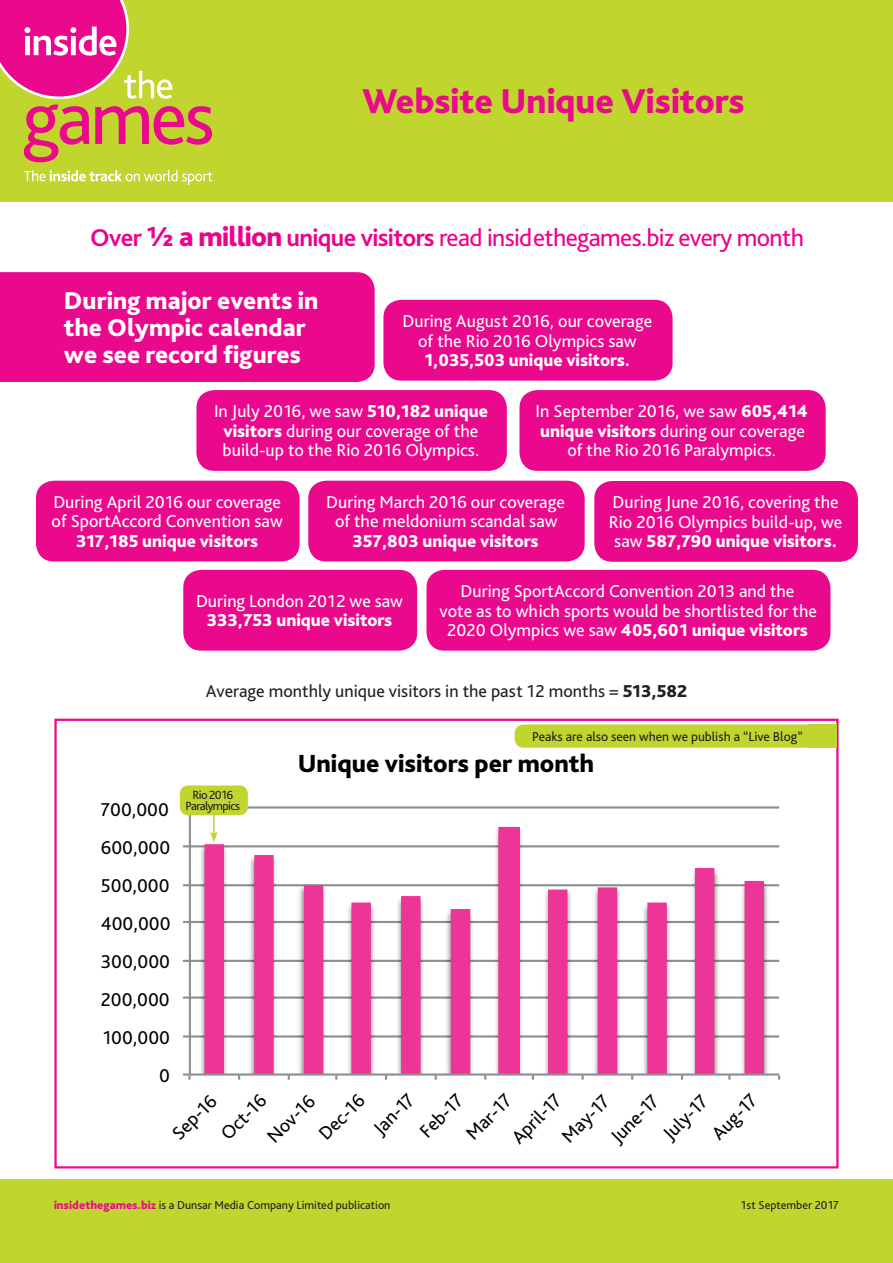
<style>
.page{position:relative;width:893px;height:1263px;background:#fff}
.page>*{position:absolute;margin:0;border:0;box-sizing:border-box;transform-origin:0 0}
.t1{font:800 36px "Bliss Pro";color:#ea098c}
.t2{font:800 25.95px "Bliss Pro";color:#000001}
.t3{font:25.5px "Bliss Pro";letter-spacing:-.025em;color:#ed028c}
.t4{font:800 25.5px/27px "Bliss Pro";color:#fff}
.t5{font:19.5px "Bliss Pro";color:#000001}
.t6{font:18px/19.5px "Bliss Pro";color:#fff;text-align:center}
.t7{font:800 18px "Bliss Pro";color:#fff}
.t8{font:18px "Bliss Pro";color:#231f20}
.t9{font:13.5px "Bliss Pro";color:#231f20}
.t10{font:12.45px/11.2px "Bliss Pro";letter-spacing:-.05em;color:#231f20;text-align:center}
.t11{font:12px "Bliss Pro";color:#231f20}
.s1{font-weight:700}
.s2{font-weight:800;font-size:28.5px}
.s3{font-weight:800}
.s4{font-weight:800;color:#ea098c}
</style>
<div class="page">
<div style="left:0;top:1179px;width:893px;height:84px;background:#c1d52f"></div>
<div style="left:0;top:0;width:893px;height:201px;background:#c1d52f"></div>
<svg style="left:24px;top:170px;width:189px;height:15px"></svg>
<svg style="left:24px;top:105px;width:188px;height:57px"></svg>
<svg style="left:0;top:0;width:172px;height:99px"></svg>
<div style="left:183px;top:570px;width:234px;height:81px;background:#ea098c;border-radius:18px"></div>
<div style="left:383px;top:300px;width:290px;height:81px;background:#ea098c;border-radius:18px"></div>
<div style="left:594px;top:481px;width:264px;height:81px;background:#ea098c;border-radius:18px"></div>
<div style="left:426px;top:570px;width:404px;height:81px;background:#ea098c;border-radius:18px"></div>
<div style="left:196px;top:390px;width:311px;height:81px;background:#ea098c;border-radius:18px"></div>
<div style="left:308px;top:481px;width:277px;height:80px;background:#ea098c;border-radius:18px"></div>
<div style="left:36px;top:481px;width:264px;height:80px;background:#ea098c;border-radius:18px"></div>
<div style="left:519px;top:390px;width:307px;height:81px;background:#ea098c;border-radius:18px"></div>
<hr style="left:189px;top:1035px;width:590px;height:2px;background:#8d9091">
<hr style="left:189px;top:996px;width:590px;height:3px;background:#8d9091">
<hr style="left:189px;top:960px;width:590px;height:2px;background:#8d9091">
<hr style="left:189px;top:921px;width:590px;height:2px;background:#8d9091">
<hr style="left:189px;top:884px;width:590px;height:2px;background:#8d9091">
<hr style="left:189px;top:845px;width:590px;height:2px;background:#8d9091">
<hr style="left:189px;top:806px;width:590px;height:2px;background:#8d9091">
<img style="left:196px;top:826px;width:577px;height:247px">
<svg style="left:205px;top:827px;width:559px;height:246px"></svg>
<hr style="left:189px;top:808px;width:2px;height:266px;background:#8d9091">
<svg style="left:183px;top:1035px;width:6px;height:2px"></svg>
<svg style="left:183px;top:996px;width:6px;height:3px"></svg>
<svg style="left:183px;top:960px;width:6px;height:2px"></svg>
<svg style="left:183px;top:921px;width:6px;height:2px"></svg>
<svg style="left:183px;top:884px;width:6px;height:2px"></svg>
<svg style="left:183px;top:845px;width:6px;height:2px"></svg>
<hr style="left:190px;top:1073px;width:589px;height:2px;background:#8d9091">
<svg style="left:183px;top:1073px;width:7px;height:7px"></svg>
<svg style="left:581px;top:1075px;width:3px;height:5px"></svg>
<div style="left:54px;top:719px;width:784px;height:449px;border:2px solid #ea098c"></div>
<div style="left:515px;top:724px;width:308px;height:24px;background:#c1d52f;border-radius:9px"></div>
<div style="left:808px;top:724px;width:28px;height:24px;background:#c1d52f"></div>
<hr style="left:213px;top:804px;width:2px;height:30px;background:#c1d52f">
<svg style="left:210px;top:832px;width:8px;height:10px"></svg>
<div style="left:180px;top:785px;width:68px;height:30px;background:#c1d52f;border-radius:9px"></div>
<div style="left:0;top:272px;width:375px;height:110px;background:#ea098c"></div>
<h1 class="t1" style="left:362px;top:79px;width:383px">Website Unique Visitors</h1>
<h3 class="t3" style="left:90px;top:222px;width:715px"><span class="s1">Over</span> <span class="s2">1/2 a million</span> <span class="s1">unique visitors</span> read insidethegames.biz every month</h3>
<h3 class="t4" style="left:64px;top:286px;width:256px">During major events in the Olympic calendar we see record figures</h3>
<p class="t6" style="left:403px;top:311px;width:251px">During August 2016, our coverage of the Rio 2016 Olympics saw</p>
<p class="t7" style="left:425px;top:349px;width:207px">1,035,503 unique visitors.</p>
<p class="t6" style="left:214px;top:401px;width:275px">In July 2016, we saw <span class="s3">510,182 unique visitors</span> during our coverage of the build-up to the Rio 2016 Olympics.</p>
<p class="t6" style="left:326px;top:492px;width:240px">During March 2016 our coverage of the meldonium scandal saw</p>
<p class="t7" style="left:352px;top:530px;width:188px">357,803 unique visitors</p>
<p class="t6" style="left:536px;top:401px;width:274px">In September 2016, we saw <span class="s3">605,414 unique visitors</span> during our coverage of the Rio 2016 Paralympics.</p>
<p class="t6" style="left:52px;top:492px;width:233px;text-align:left">During April 2016 our coverage of SportAccord Convention saw</p>
<p class="t7" style="left:76px;top:530px;width:184px">317,185 unique visitors</p>
<p class="t6" style="left:609px;top:492px;width:235px">During June 2016, covering the<br>Rio 2016 Olympics build-up, we saw <span class="s3">587,790 unique visitors.</span></p>
<p class="t6" style="left:440px;top:581px;width:379px">During SportAccord Convention 2013 and the<br>vote as to which sports would be shortlisted for the<br>2020 Olympics we saw <span class="s3">405,601 unique visitors</span></p>
<p class="t6" style="left:196px;top:591px;width:208px">During London 2012 we saw</p>
<p class="t7" style="left:207px;top:609px;width:187px">333,753 unique visitors</p>
<p class="t8" style="left:206px;top:680px;width:483px">Average monthly unique visitors in the past 12 months = <span class="s3">513,582</span></p>
<p class="t9" style="left:532px;top:728px;width:272px">Peaks are also seen when we publish a “Live Blog”</p>
<p class="t5" style="left:101px;top:797px;width:70px">700,000</p>
<p class="t5" style="left:101px;top:835px;width:71px">600,000</p>
<p class="t5" style="left:101px;top:873px;width:70px">500,000</p>
<p class="t5" style="left:101px;top:911px;width:71px">400,000</p>
<p class="t5" style="left:101px;top:950px;width:71px">300,000</p>
<p class="t5" style="left:101px;top:988px;width:70px">200,000</p>
<p class="t5" style="left:103px;top:1026px;width:69px">100,000</p>
<p class="t5" style="left:159px;top:1064px;width:12px">0</p>
<p class="t10" style="left:186px;top:789px;width:56px">Rio 2016<br>Paralympics</p>
<h2 class="t2" style="left:298px;top:747px;width:298px">Unique visitors per month</h2>
<p class="t5" style="left:167px;top:1128px;width:56px;rotate:-45deg">Sep-16</p>
<p class="t5" style="left:215px;top:1128px;width:57px;rotate:-45deg">Oct-16</p>
<p class="t5" style="left:262px;top:1131px;width:60px;rotate:-45deg">Nov-16</p>
<p class="t5" style="left:313px;top:1128px;width:58px;rotate:-45deg">Dec-16</p>
<p class="t5" style="left:368px;top:1123px;width:51px;rotate:-45deg">Jan-17</p>
<p class="t5" style="left:414px;top:1125px;width:54px;rotate:-45deg">Feb-17</p>
<p class="t5" style="left:461px;top:1128px;width:57px;rotate:-45deg">Mar-17</p>
<p class="t5" style="left:506px;top:1132px;width:63px;rotate:-45deg">April-17</p>
<p class="t5" style="left:556px;top:1131px;width:60px;rotate:-45deg">May-17</p>
<p class="t5" style="left:605px;top:1131px;width:61px;rotate:-45deg">June-17</p>
<p class="t5" style="left:658px;top:1128px;width:56px;rotate:-45deg">July-17</p>
<p class="t5" style="left:706px;top:1128px;width:57px;rotate:-45deg">Aug-17</p>
<p class="t11" style="left:54px;top:1197px;width:338px"><span class="s4">insidethegames.biz</span> is a Dunsar Media Company Limited publication</p>
<p class="t11" style="left:741px;top:1197px;width:99px">1st September 2017</p>
</div>
